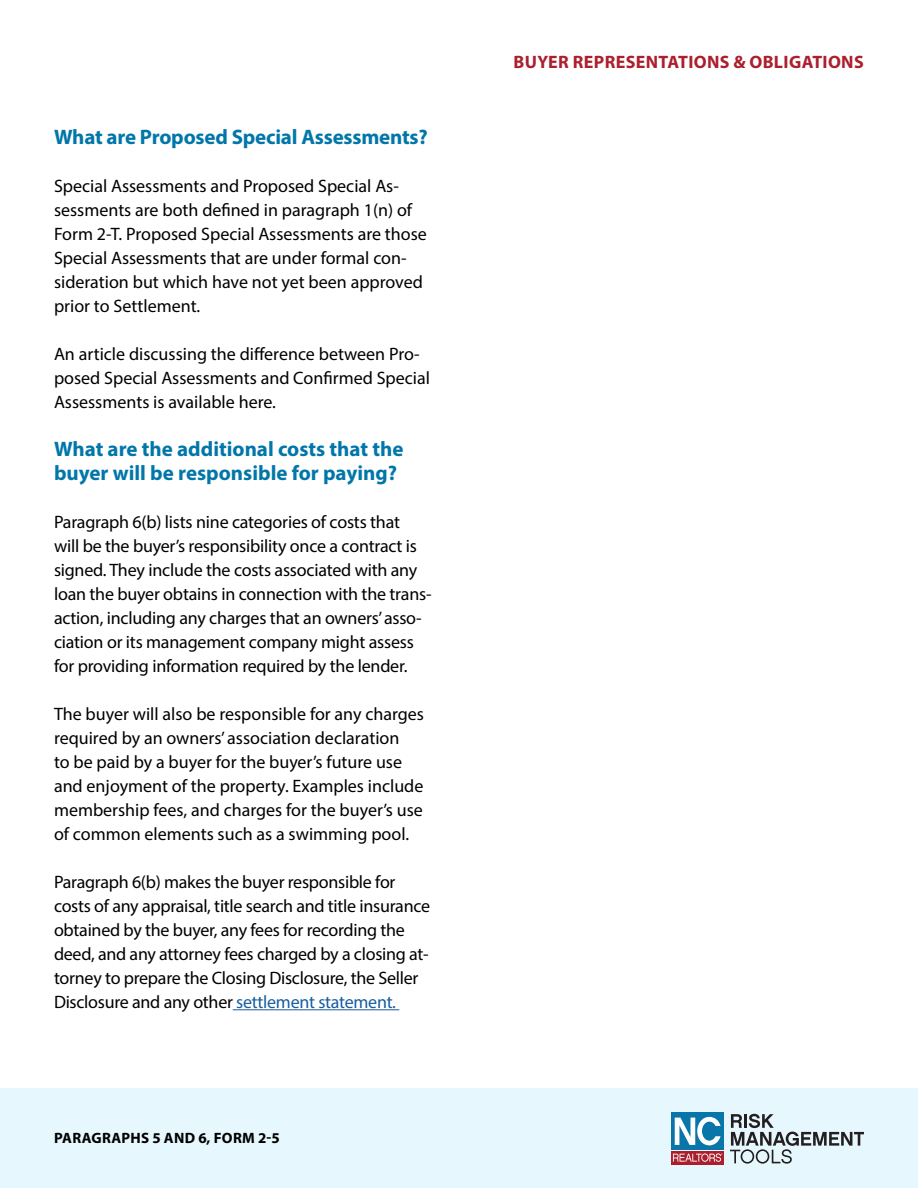
<style>
.page{position:relative;width:918px;height:1188px;background:#fff}
.page>*{position:absolute;margin:0;border:0;box-sizing:border-box;transform-origin:0 0}
.Question{font:700 21px/24px "Myriad Pro";color:#0076a9}
.Answer{font:18px/24px "Myriad Pro";letter-spacing:-.01em;color:#000}
.t1{font:700 18px "Myriad Pro";letter-spacing:.02em;color:#ac1f2d}
.t2{font:700 15px "Myriad Pro";letter-spacing:.02em;color:#000}
.s1{color:#175d9e}
</style>
<div class="page">
<div style="left:0;top:1088px;width:918px;height:100px;background:#e6f7fd"></div>
<div style="left:671px;top:1112px;width:53px;height:38px;background:#0976a9"></div>
<div style="left:671px;top:1151px;width:53px;height:13px;background:#ac1e2c"></div>
<svg style="left:675px;top:1117px;width:46px;height:28px"></svg>
<svg style="left:673px;top:1153px;width:49px;height:9px"></svg>
<svg style="left:730px;top:1114px;width:134px;height:50px"></svg>
<hr style="left:233px;top:1009px;width:166px;height:1px;background:#175d9e">
<p class="Question" style="left:54px;top:124px;width:375px">What are Proposed Special Assessments?</p>
<p class="Answer" style="left:54px;top:174px;width:374px">Special Assessments and Proposed Special As&shy;sessments are both defined in paragraph 1(n) of Form 2-T. Proposed Special Assessments are those Special Assessments that are under formal con&shy;sideration but which have not yet been approved prior to Settlement.</p>
<p class="Answer" style="left:54px;top:342px;width:378px">An article discussing the difference between Pro&shy;posed Special Assessments and Confirmed Special<br>Assessments is available here.</p>
<p class="Question" style="left:54px;top:436px;width:351px">What are the additional costs that the buyer will be responsible for paying?</p>
<p class="Answer" style="left:54px;top:510px;width:379px">Paragraph 6(b) lists nine categories of costs that<br>will be the buyer’s responsibility once a contract is signed. They include the costs associated with any loan the buyer obtains in connection with the trans&shy;action, including any charges that an owners’ asso&shy;ciation or its management company might assess for providing information required by the lender.</p>
<p class="Answer" style="left:54px;top:702px;width:372px">The buyer will also be responsible for any charges required by an owners’ association declaration<br>to be paid by a buyer for the buyer’s future use and enjoyment of the property. Examples include membership fees, and charges for the buyer’s use of common elements such as a swimming pool.</p>
<p class="Answer" style="left:54px;top:870px;width:378px">Paragraph 6(b) makes the buyer responsible for costs of any appraisal, title search and title insurance obtained by the buyer, any fees for recording the deed, and any attorney fees charged by a closing at&shy;torney to prepare the Closing Disclosure, the Seller Disclosure and any other <span class="s1">settlement statement.</span></p>
<p class="t2" style="left:54px;top:1129px;width:227px">PARAGRAPHS 5 AND 6, FORM 2-5</p>
<p class="t1" style="left:514px;top:50px;width:352px">BUYER REPRESENTATIONS &amp; OBLIGATIONS</p>
</div>
